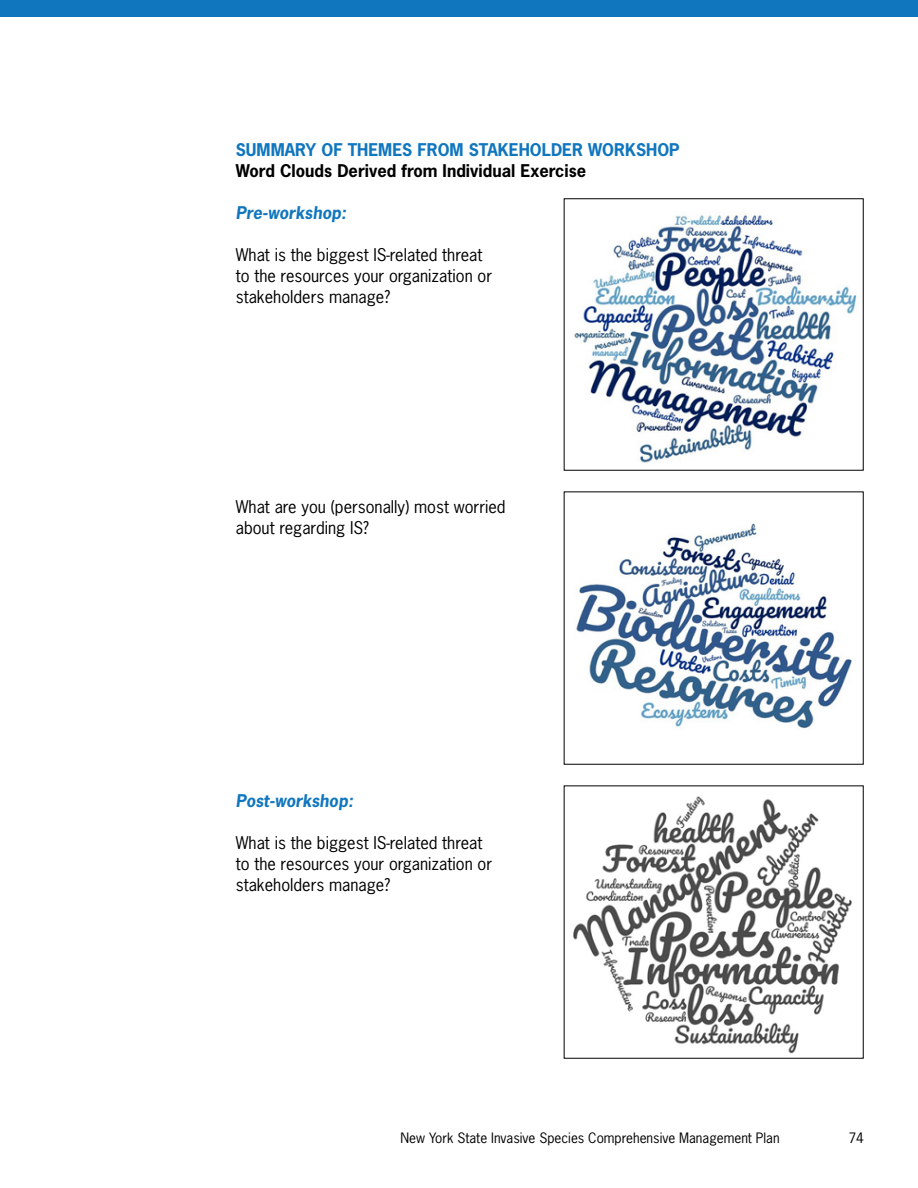
<style>
.page{position:relative;width:918px;height:1188px;background:#fff}
.page>*{position:absolute;margin:0;border:0;box-sizing:border-box;transform-origin:0 0}
.t1{font:16.5px/21px "News Gothic Std";color:#000}
.t2{font:700 16.5px "News Gothic Std";color:#000}
.t3{font:700 16.5px "News Gothic Std";color:#1076be}
.t4{font:italic 700 16.5px "News Gothic Std";color:#1076be}
.t5{font:13.5px "News Gothic Std";color:#000}
</style>
<div class="page">
<div style="left:0;top:0;width:918px;height:17px;background:#1076be"></div>
<img style="left:563px;top:212px;width:295px;height:253px">
<img style="left:563px;top:521px;width:289px;height:210px">
<img style="left:563px;top:794px;width:289px;height:260px">
<p class="t3" style="left:236px;top:139px;width:445px">SUMMARY OF THEMES FROM STAKEHOLDER WORKSHOP</p>
<p class="t2" style="left:236px;top:160px;width:352px">Word Clouds Derived from Individual Exercise</p>
<p class="t4" style="left:236px;top:202px;width:112px">Pre-workshop:</p>
<p class="t1" style="left:236px;top:244px;width:258px">What is the biggest IS-related threat to the resources your organization or stakeholders manage?</p>
<p class="t1" style="left:236px;top:496px;width:271px">What are you (personally) most worried about regarding IS?</p>
<p class="t4" style="left:236px;top:790px;width:119px">Post-workshop:</p>
<p class="t1" style="left:236px;top:832px;width:258px">What is the biggest IS-related threat to the resources your organization or stakeholders manage?</p>
<p class="t5" style="left:400px;top:1129px;width:381px">New York State Invasive Species Comprehensive Management Plan</p>
<p class="t5" style="left:848px;top:1129px;width:17px">74</p>
</div>
